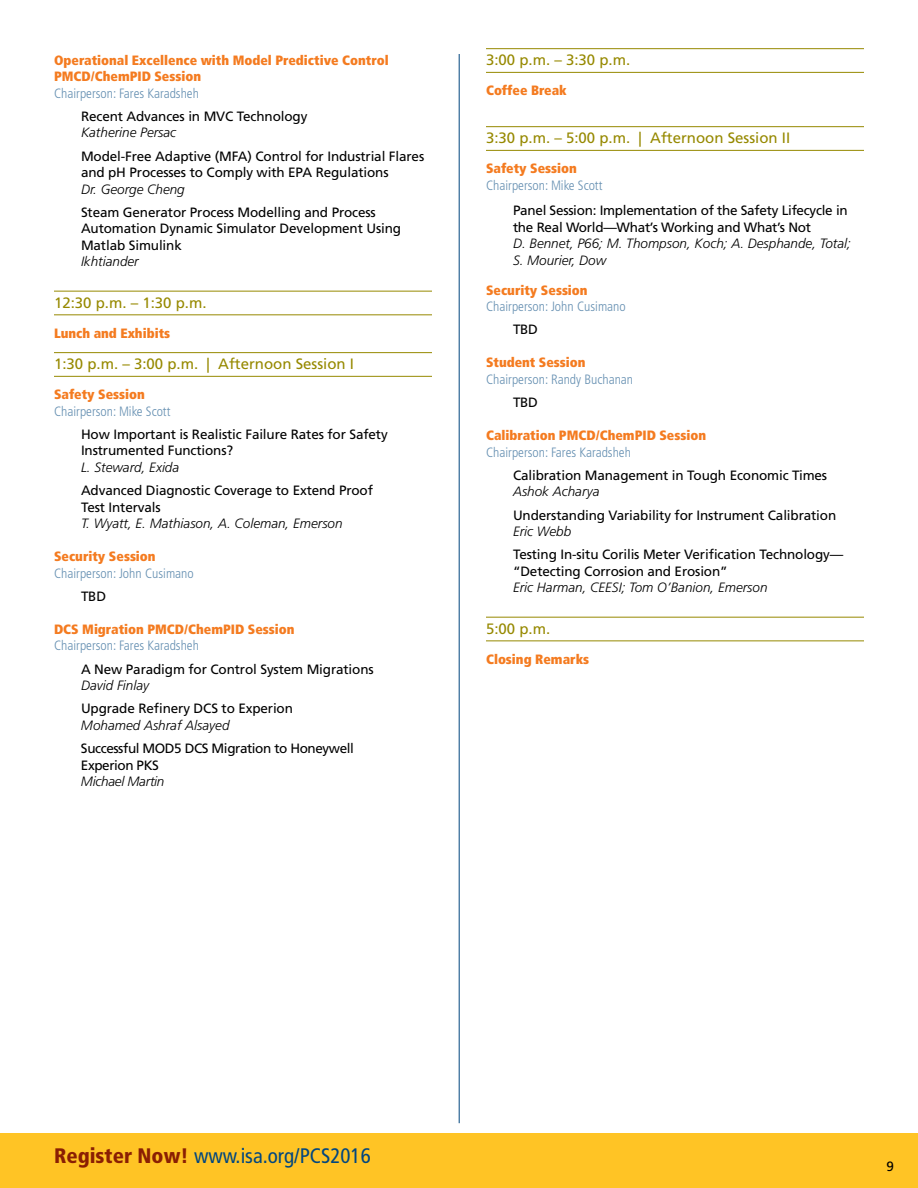
<style>
.page{position:relative;width:918px;height:1188px;background:#fff}
.page>*{position:absolute;margin:0;border:0;box-sizing:border-box;transform-origin:0 0}
.t1{font:condensed 21px "Frutiger";color:#00467f}
.t2{font:15px "Frutiger";color:#968900}
.t3{font:13.5px/16.5px "Frutiger";letter-spacing:-.01em;color:#000}
.t4{font:900 condensed 13.5px/16.5px "Frutiger";color:#f47b20}
.t5{font:italic 300 13.5px/16.5px "Frutiger";color:#000}
.t6{font:300 condensed 13.5px "Frutiger";color:#6690b2}
.t7{font:13.5px/16.5px "Frutiger";letter-spacing:-.03em;color:#000}
.t8{font:italic 300 13.5px "Frutiger";letter-spacing:-.02em;color:#000}
.s1{font-weight:900;color:#8a1f03}
</style>
<div class="page">
<div style="left:0;top:1133px;width:918px;height:55px;background:#ffc425"></div>
<hr style="left:54px;top:291px;width:378px;height:1px;background:#968900">
<hr style="left:54px;top:314px;width:378px;height:1px;background:#968900">
<hr style="left:54px;top:352px;width:378px;height:1px;background:#968900">
<hr style="left:54px;top:376px;width:378px;height:1px;background:#968900">
<hr style="left:486px;top:48px;width:378px;height:1px;background:#968900">
<hr style="left:486px;top:72px;width:378px;height:1px;background:#968900">
<hr style="left:486px;top:126px;width:378px;height:1px;background:#968900">
<hr style="left:486px;top:150px;width:378px;height:1px;background:#968900">
<hr style="left:486px;top:617px;width:378px;height:1px;background:#968900">
<hr style="left:486px;top:640px;width:378px;height:1px;background:#968900">
<hr style="left:459px;top:54px;width:1px;height:1069px;background:#00467f">
<p class="t4" style="left:54px;top:52px;width:336px">Operational Excellence with Model Predictive Control<br>PMCD/ChemPID Session</p>
<p class="t6" style="left:54px;top:85px;width:146px">Chairperson: Fares Karadsheh</p>
<p class="t3" style="left:81px;top:108px;width:228px">Recent Advances in MVC Technology</p>
<p class="t5" style="left:81px;top:125px;width:97px">Katherine Persac</p>
<p class="t3" style="left:81px;top:148px;width:345px">Model-Free Adaptive (MFA) Control for Industrial Flares and pH Processes to Comply with EPA Regulations</p>
<p class="t5" style="left:81px;top:181px;width:105px">Dr. George Cheng</p>
<p class="t3" style="left:81px;top:204px;width:322px">Steam Generator Process Modelling and Process<br>Automation Dynamic Simulator Development Using<br>Matlab Simulink</p>
<p class="t5" style="left:81px;top:254px;width:59px">Ikhtiander</p>
<p class="t2" style="left:54px;top:294px;width:154px">12:30 p.m. – 1:30 p.m.</p>
<p class="t4" style="left:54px;top:325px;width:118px">Lunch and Exhibits</p>
<p class="t2" style="left:54px;top:355px;width:302px">1:30 p.m. – 3:00 p.m. | Afternoon Session I</p>
<p class="t4" style="left:54px;top:386px;width:93px">Safety Session</p>
<p class="t6" style="left:54px;top:403px;width:118px">Chairperson: Mike Scott</p>
<p class="t3" style="left:81px;top:426px;width:308px">How Important is Realistic Failure Rates for Safety<br>Instrumented Functions?</p>
<p class="t5" style="left:81px;top:459px;width:100px">L. Steward, Exida</p>
<p class="t3" style="left:81px;top:482px;width:293px">Advanced Diagnostic Coverage to Extend Proof<br>Test Intervals</p>
<p class="t5" style="left:81px;top:515px;width:263px">T. Wyatt, E. Mathiason, A. Coleman, Emerson</p>
<p class="t4" style="left:54px;top:548px;width:103px">Security Session</p>
<p class="t6" style="left:54px;top:565px;width:141px">Chairperson: John Cusimano</p>
<p class="t3" style="left:81px;top:588px;width:27px">TBD</p>
<p class="t4" style="left:54px;top:621px;width:242px">DCS Migration PMCD/ChemPID Session</p>
<p class="t6" style="left:54px;top:638px;width:146px">Chairperson: Fares Karadsheh</p>
<p class="t3" style="left:81px;top:661px;width:294px">A New Paradigm for Control System Migrations</p>
<p class="t5" style="left:81px;top:677px;width:70px">David Finlay</p>
<p class="t3" style="left:81px;top:701px;width:213px">Upgrade Refinery DCS to Experion</p>
<p class="t5" style="left:81px;top:717px;width:150px">Mohamed Ashraf Alsayed</p>
<p class="t7" style="left:81px;top:740px;width:274px">Successful MOD5 DCS Migration to Honeywell<br>Experion PKS</p>
<p class="t8" style="left:81px;top:774px;width:85px">Michael Martin</p>
<p class="t2" style="left:486px;top:51px;width:146px">3:00 p.m. – 3:30 p.m.</p>
<p class="t4" style="left:486px;top:82px;width:82px">Coffee Break</p>
<p class="t2" style="left:486px;top:129px;width:306px">3:30 p.m. – 5:00 p.m. | Afternoon Session II</p>
<p class="t4" style="left:486px;top:160px;width:93px">Safety Session</p>
<p class="t6" style="left:486px;top:177px;width:118px">Chairperson: Mike Scott</p>
<p class="t3" style="left:513px;top:202px;width:336px">Panel Session: Implementation of the Safety Lifecycle in the Real World—What’s Working and What’s Not</p>
<p class="t5" style="left:513px;top:235px;width:339px">D. Bennet, P66; M. Thompson, Koch; A. Desphande, Total;<br>S. Mourier, Dow</p>
<p class="t4" style="left:486px;top:282px;width:103px">Security Session</p>
<p class="t6" style="left:486px;top:299px;width:141px">Chairperson: John Cusimano</p>
<p class="t3" style="left:513px;top:322px;width:26px">TBD</p>
<p class="t4" style="left:486px;top:354px;width:101px">Student Session</p>
<p class="t6" style="left:486px;top:372px;width:149px">Chairperson: Randy Buchanan</p>
<p class="t3" style="left:513px;top:394px;width:26px">TBD</p>
<p class="t4" style="left:486px;top:427px;width:222px">Calibration PMCD/ChemPID Session</p>
<p class="t6" style="left:486px;top:444px;width:146px">Chairperson: Fares Karadsheh</p>
<p class="t3" style="left:513px;top:467px;width:316px">Calibration Management in Tough Economic Times</p>
<p class="t5" style="left:513px;top:484px;width:88px">Ashok Acharya</p>
<p class="t3" style="left:513px;top:507px;width:325px">Understanding Variability for Instrument Calibration</p>
<p class="t5" style="left:513px;top:523px;width:60px">Eric Webb</p>
<p class="t3" style="left:513px;top:547px;width:332px">Testing In-situ Corilis Meter Verification Technology— “Detecting Corrosion and Erosion”</p>
<p class="t5" style="left:513px;top:580px;width:256px">Eric Harman, CEESI; Tom O’Banion, Emerson</p>
<p class="t2" style="left:486px;top:620px;width:66px">5:00 p.m.</p>
<p class="t4" style="left:486px;top:651px;width:105px">Closing Remarks</p>
<h1 class="t1" style="left:54px;top:1144px;width:318px"><span class="s1">Register Now!</span> www.isa.org/PCS2016</h1>
<p class="t3" style="left:886px;top:1158px;width:9px">9</p>
</div>
